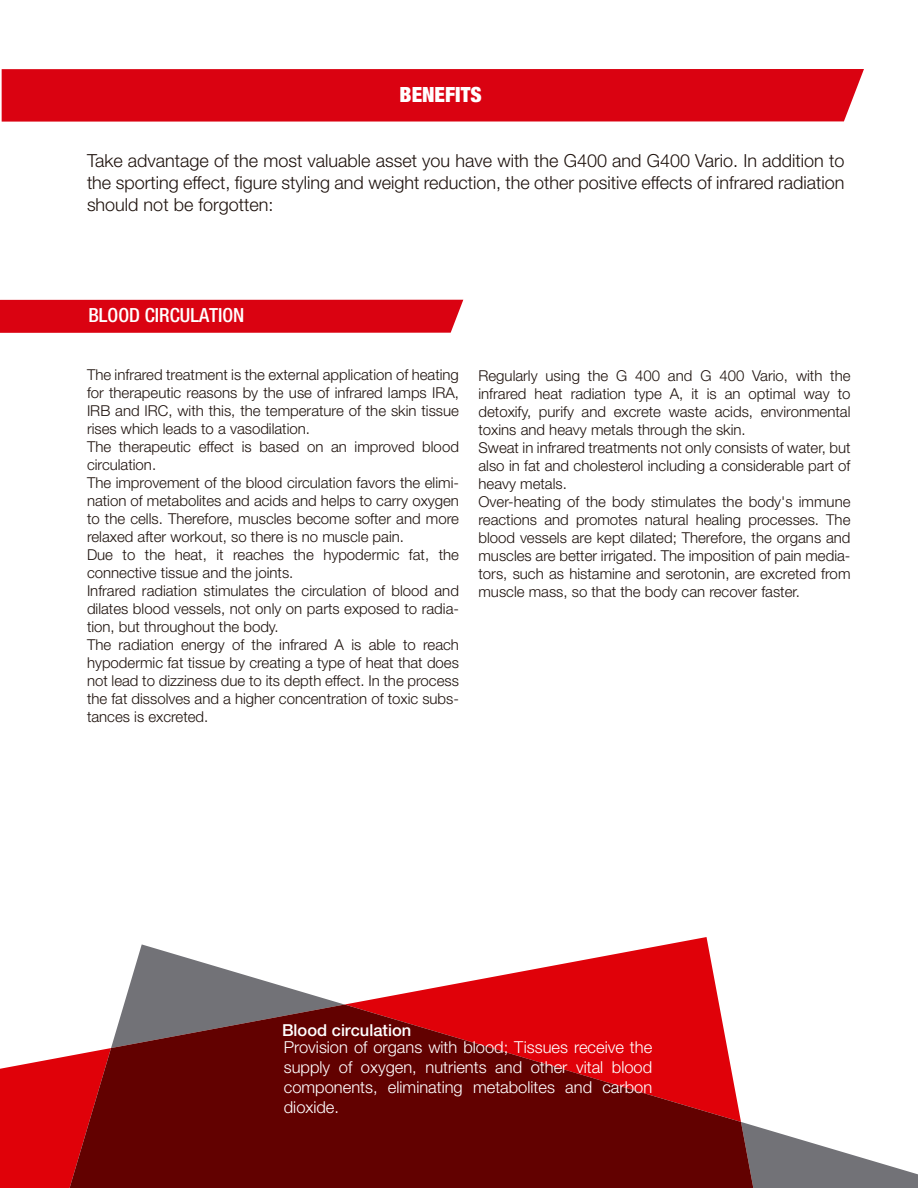
<style>
.page{position:relative;width:918px;height:1188px;background:#fff}
.page>*{position:absolute;margin:0;border:0;box-sizing:border-box;transform-origin:0 0}
.t1{font:900 condensed 21px "Helvetica Neue LT Std";color:#fff}
.t2{font:500 condensed 19.5px "Helvetica Neue LT Std";color:#fff}
.t3{font:300 18px/21.6px "Helvetica Neue LT Std";color:#1e120d;text-align:justify}
.t4{font:300 16.5px/19.8px "Helvetica Neue LT Std";color:#fff;text-align:justify}
.t5{font:500 16.5px "Helvetica Neue LT Std";color:#fff}
.t6{font:300 15px/18px "Helvetica Neue LT Std";color:#1e120d}
</style>
<div class="page">
<svg style="left:753px;top:1125px;width:165px;height:63px;fill:#727277"></svg>
<svg style="left:0;top:937px;width:720px;height:251px"></svg>
<svg style="left:70px;top:1005px;width:683px;height:183px;background:#810f10"></svg>
<div style="left:0;top:300px;width:463px;height:33px;background:#da0211"></div>
<div style="left:2px;top:69px;width:862px;height:53px;background:#da0211"></div>
<h1 class="t1" style="left:400px;top:82px;width:84px">BENEFITS</h1>
<p class="t3" style="left:87px;top:150px;width:759px">Take advantage of the most valuable asset you have with the G400 and G400 Vario. In addition to the sporting effect, figure styling and weight reduction, the other positive effects of infrared radiation should not be forgotten:</p>
<h2 class="t2" style="left:88px;top:303px;width:158px">BLOOD CIRCULATION</h2>
<p class="t6" style="left:87px;top:365px;width:374px">The infrared treatment is the external application of heating for therapeutic reasons by the use of infrared lamps IRA, IRB and IRC, with this, the temperature of the skin tissue rises which leads to a vasodilation.<br>The therapeutic effect is based on an improved blood circulation.<br>The improvement of the blood circulation favors the elimi&shy;nation of metabolites and acids and helps to carry oxygen to the cells. Therefore, muscles become softer and more relaxed after workout, so there is no muscle pain.<br>Due to the heat, it reaches the hypodermic fat, the connective tissue and the joints.<br>Infrared radiation stimulates the circulation of blood and dilates blood vessels, not only on parts exposed to radia&shy;tion, but throughout the body.<br>The radiation energy of the infrared A is able to reach hypodermic fat tissue by creating a type of heat that does not lead to dizziness due to its depth effect. In the process the fat dissolves and a higher concentration of toxic subs&shy;tances is excreted.</p>
<p class="t6" style="left:478px;top:367px;width:374px">Regularly using the G 400 and G 400 Vario, with the infrared heat radiation type A, it is an optimal way to detoxify, purify and excrete waste acids, environmental toxins and heavy metals through the skin.<br>Sweat in infrared treatments not only consists of water, but also in fat and cholesterol including a considerable part of heavy metals.<br>Over-heating of the body stimulates the body's immune reactions and promotes natural healing processes. The blood vessels are kept dilated; Therefore, the organs and muscles are better irrigated. The imposition of pain media&shy;tors, such as histamine and serotonin, are excreted from muscle mass, so that the body can recover faster.</p>
<p class="t5" style="left:282px;top:1020px;width:131px">Blood circulation</p>
<p class="t4" style="left:284px;top:1037px;width:370px">Provision of organs with blood; Tissues receive the supply of oxygen, nutrients and other vital blood components, eliminating metabolites and carbon dioxide.</p>
</div>
